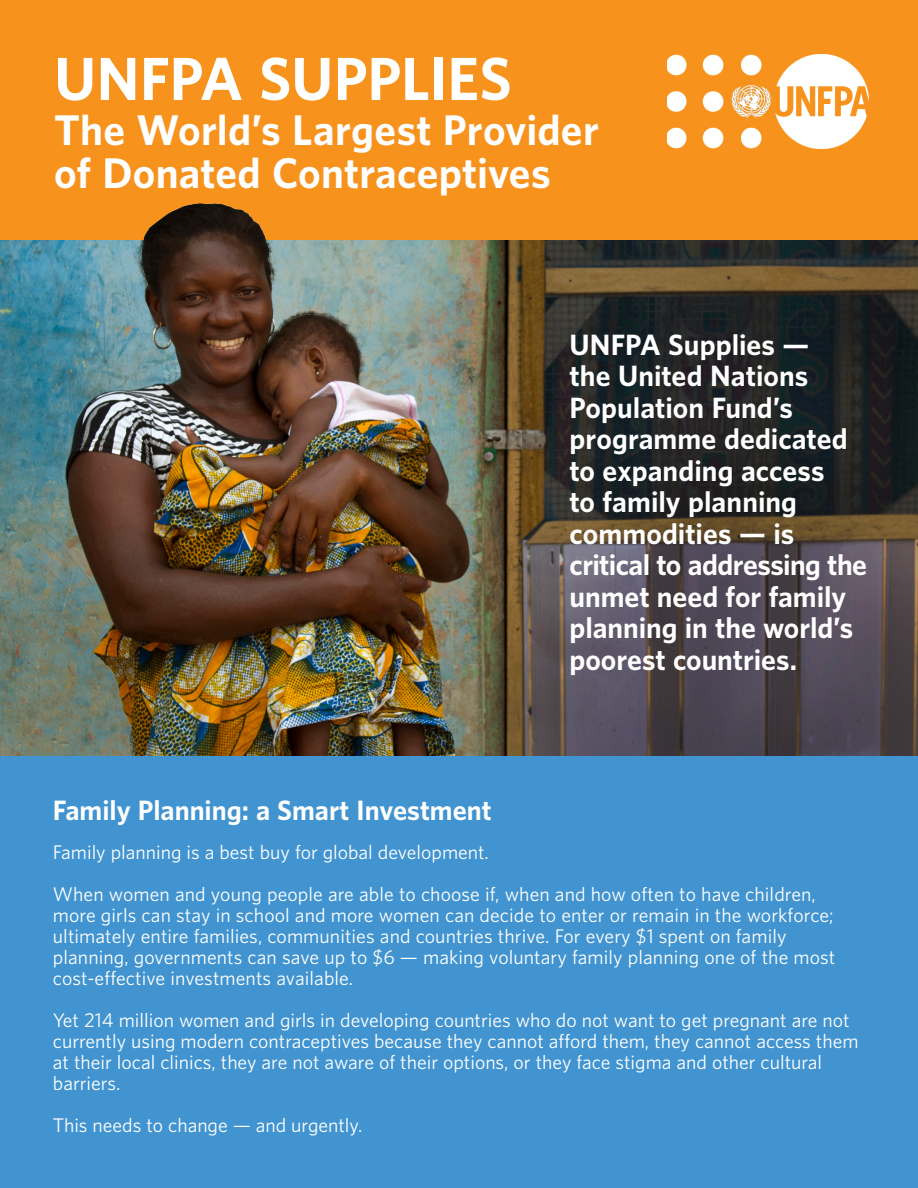
<style>
.page{position:relative;width:918px;height:1188px;background:#fff}
.page>*{position:absolute;margin:0;border:0;box-sizing:border-box;transform-origin:0 0}
.t1{font:700 55.35px "UNFPA";color:#fff}
.t2{font:700 39px/43.5px "UNFPA";letter-spacing:.005em;color:#fff}
.t3{font:700 26.7px/31.5px "UNFPA";color:#fff}
.t4{font:700 25.5px "UNFPA";color:#fff}
.t5{font:18px/21px "UNFPA Text";color:#fff}
</style>
<div class="page">
<div style="left:0;top:0;width:918px;height:392px;background:#f7931d"></div>
<img style="left:0;top:241px;width:522px;height:515px">
<img style="left:668px;top:55px;width:200px;height:94px">
<div style="left:0;top:756px;width:918px;height:432px;background:#4194d0"></div>
<img style="left:45px;top:203px;width:364px;height:146px">
<svg style="left:522px;top:241px;width:396px;height:515px;background:#3f3a39"></svg>
<p class="t1" style="left:54px;top:42px;width:459px">UNFPA SUPPLIES</p>
<p class="t2" style="left:54px;top:107px;width:546px">The World’s Largest Provider of Donated Contraceptives</p>
<p class="t3" style="left:570px;top:328px;width:299px">UNFPA Supplies —<br>the United Nations<br>Population Fund’s programme dedicated to expanding access<br>to family planning commodities — is critical to addressing the unmet need for family planning in the world’s poorest countries.</p>
<p class="t4" style="left:53px;top:793px;width:440px">Family Planning: a Smart Investment</p>
<p class="t5" style="left:53px;top:841px;width:438px">Family planning is a best buy for global development.</p>
<p class="t5" style="left:53px;top:883px;width:784px">When women and young people are able to choose if, when and how often to have children, more girls can stay in school and more women can decide to enter or remain in the workforce; ultimately entire families, communities and countries thrive. For every $1 spent on family planning, governments can save up to $6 — making voluntary family planning one of the most cost-effective investments available.</p>
<p class="t5" style="left:53px;top:1009px;width:807px">Yet 214 million women and girls in developing countries who do not want to get pregnant are not currently using modern contraceptives because they cannot afford them, they cannot access them at their local clinics, they are not aware of their options, or they face stigma and other cultural barriers.</p>
<p class="t5" style="left:53px;top:1114px;width:311px">This needs to change — and urgently.</p>
</div>
